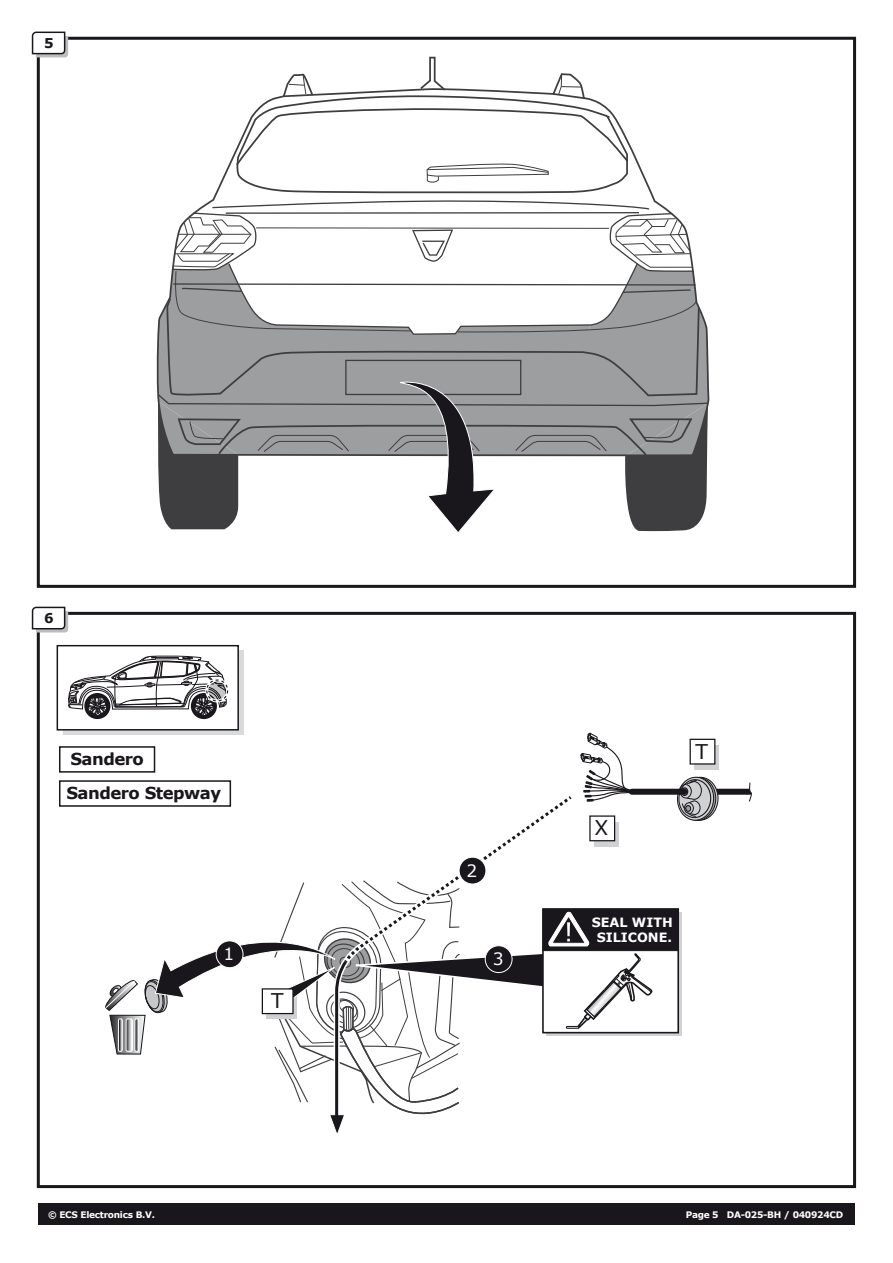
<style>
.page{position:relative;width:893px;height:1263px;background:#fff}
.page>*{position:absolute;margin:0;border:0;box-sizing:border-box;transform-origin:0 0}
.t1{font:20.25px "Verdana";color:#1a171c}
.t2{font:17.1px "Verdana";color:#fff}
.t3{font:700 16.5px "Verdana";letter-spacing:-.03em;color:#1a171c}
.t4{font:700 13.5px "Verdana";color:#1a171c}
.t5{font:700 12.75px/15.3px "Verdana";color:#fff;text-align:center}
.t6{font:700 9px "Verdana";letter-spacing:-.03em;color:#fff}
</style>
<div class="page">
<div style="left:38px;top:1203px;width:817px;height:21px;background:#1a171c"></div>
<div style="left:37px;top:612px;width:819px;height:576px;border:3px solid #1a171c"></div>
<svg style="left:31px;top:606px;width:37px;height:26px"></svg>
<div style="left:37px;top:37px;width:819px;height:551px;border:3px solid #1a171c"></div>
<svg style="left:31px;top:31px;width:37px;height:26px"></svg>
<svg style="left:157px;top:279px;width:553px;height:123px"></svg>
<svg style="left:166px;top:296px;width:535px;height:74px;background:#97999a"></svg>
<svg style="left:171px;top:56px;width:527px;height:280px"></svg>
<div style="left:345px;top:360px;width:176px;height:35px;border:1px solid #3e3d40"></div>
<svg style="left:157px;top:370px;width:552px;height:162px"></svg>
<svg style="left:63px;top:650px;width:180px;height:84px"></svg>
<div style="left:57px;top:645px;width:182px;height:85px;background:#fff;border:2px solid #1a171c"></div>
<div style="left:84px;top:693px;width:26px;height:26px;background:#1a171c;border-radius:50%"></div>
<div style="left:191px;top:693px;width:26px;height:26px;background:#1a171c;border-radius:50%"></div>
<svg style="left:68px;top:655px;width:159px;height:61px"></svg>
<svg style="left:207px;top:680px;width:21px;height:21px"></svg>
<div style="left:205px;top:678px;width:24px;height:24px;border:3px solid #fff;border-radius:50%"></div>
<div style="left:206px;top:679px;width:22px;height:22px;border:1px dashed #1a171c;border-radius:50%"></div>
<div style="left:59px;top:746px;width:96px;height:27px;background:#fff;border:2px solid #1a171c"></div>
<div style="left:542px;top:908px;width:137px;height:125px;background:#fff;border:2px solid #1a171c"></div>
<div style="left:542px;top:908px;width:137px;height:43px;background:#1a171c;border:1px solid #1a171c"></div>
<div style="left:59px;top:780px;width:172px;height:27px;background:#fff;border:2px solid #1a171c"></div>
<div style="left:694px;top:745px;width:25px;height:25px;background:#d0d1d2"></div>
<div style="left:690px;top:739px;width:25px;height:26px;background:#fff;border:1px solid #1a171c"></div>
<div style="left:714px;top:789px;width:37px;height:6px;background:#1a171c"></div>
<svg style="left:677px;top:776px;width:42px;height:45px"></svg>
<div style="left:685px;top:805px;width:6px;height:7px;border:1px solid #1a171c;border-radius:50%"></div>
<div style="left:632px;top:789px;width:52px;height:6px;background:#1a171c"></div>
<svg style="left:748px;top:782px;width:4px;height:20px"></svg>
<svg style="left:104px;top:733px;width:551px;height:400px"></svg>
<h3 class="t4" style="left:44px;top:34px;width:11px">5</h3>
<h3 class="t4" style="left:44px;top:609px;width:11px">6</h3>
<h3 class="t3" style="left:70px;top:747px;width:75px">Sandero</h3>
<h3 class="t3" style="left:66px;top:781px;width:156px">Sandero Stepway</h3>
<h2 class="t2" style="left:224px;top:942px;width:12px">1</h2>
<h1 class="t1" style="left:271px;top:987px;width:14px">T</h1>
<h2 class="t2" style="left:467px;top:858px;width:12px">2</h2>
<h2 class="t2" style="left:493px;top:947px;width:12px">3</h2>
<h1 class="t1" style="left:595px;top:814px;width:15px">X</h1>
<h1 class="t1" style="left:695px;top:737px;width:14px">T</h1>
<h3 class="t5" style="left:592px;top:914px;width:83px">SEAL WITH<br>SILICONE.</h3>
<p class="t6" style="left:48px;top:1208px;width:108px">© ECS Electronics B.V.</p>
<p class="t6" style="left:686px;top:1208px;width:159px">Page 5 DA-025-BH / 040924CD</p>
</div>
